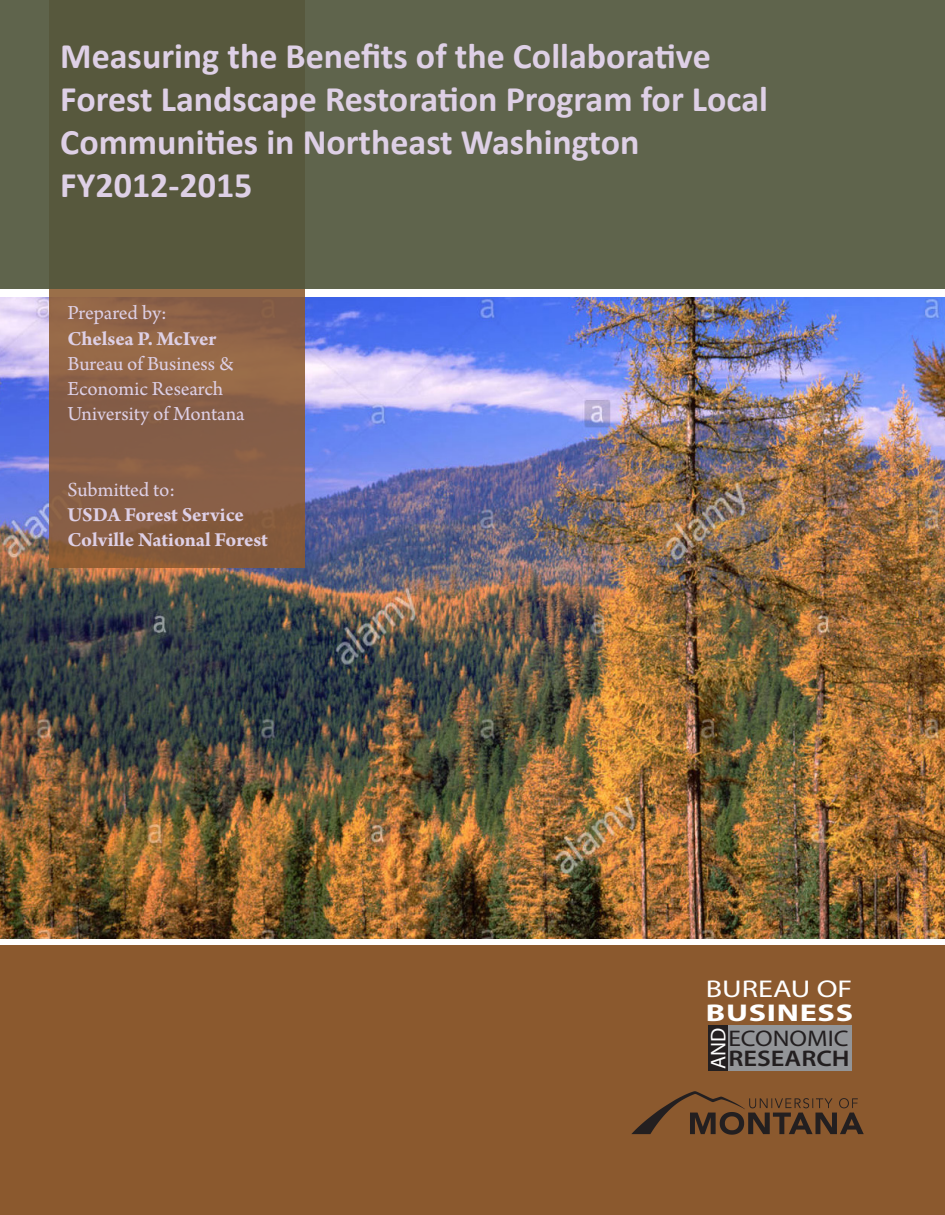
<style>
.page{position:relative;width:945px;height:1215px;background:#fff}
.page>*{position:absolute;margin:0;border:0;box-sizing:border-box;transform-origin:0 0}
.t1{font:700 36px/43.2px "Calibri";color:#ded0e6}
.t2{font:24.3px/24px "Myriad Pro";color:#fff;scale:1.24 1}
.t3{font:22.65px/20.4px "Myriad Pro";color:#231f20;scale:1.13 1}
.t4{font:21.3px "Myriad Pro";color:#fff}
.t5{font:21px/25.2px "Arno Pro";letter-spacing:-.005em;color:#ded0e6}
.t6{font:700 21px "Arno Pro";letter-spacing:-.005em;color:#ded0e6}
.s1{font-weight:700}
.s2{font-weight:600}
</style>
<div class="page">
<img style="left:0;top:298px;width:945px;height:641px">
<div style="left:0;top:946px;width:945px;height:269px;background:#8b592e"></div>
<svg style="left:50px;top:289px;width:255px;height:279px;background:#8a6045"></svg>
<div style="left:0;top:0;width:945px;height:289px;background:linear-gradient(to right,#595b40,#616750)"></div>
<img style="left:631px;top:1091px;width:233px;height:44px">
<div style="left:708px;top:1025px;width:20px;height:45px;background:#231f20"></div>
<div style="left:728px;top:1025px;width:123px;height:45px;background:#939598"></div>
<p class="t1" style="left:60px;top:34px;width:652px">Measuring the Benefits of the Collaborative</p>
<p class="t1" style="left:60px;top:77px;width:709px">Forest Landscape Restoration Program for Local<br>Communities in Northeast Washington</p>
<p class="t1" style="left:60px;top:164px;width:194px">FY2012-2015</p>
<p class="t5" style="left:68px;top:302px;width:101px">Prepared by:</p>
<p class="t6" style="left:68px;top:326px;width:150px">Chelsea P. McIver</p>
<p class="t5" style="left:68px;top:352px;width:168px">Bureau of Business &amp;<br>Economic Research</p>
<p class="t5" style="left:68px;top:402px;width:179px">University of Montana</p>
<p class="t5" style="left:68px;top:478px;width:109px">Submitted to:</p>
<p class="t6" style="left:68px;top:502px;width:178px">USDA Forest Service</p>
<p class="t6" style="left:68px;top:528px;width:202px">Colville National Forest</p>
<p class="t2" style="left:706px;top:976px;width:120px">BUREAU OF<br><span class="s1">BUSINESS</span></p>
<p class="t4" style="left:705px;top:1069px;width:43px;rotate:-90deg">AND</p>
<p class="t3" style="left:728px;top:1028px;width:109px">ECONOMIC<br><span class="s2">RESEARCH</span></p>
</div>
